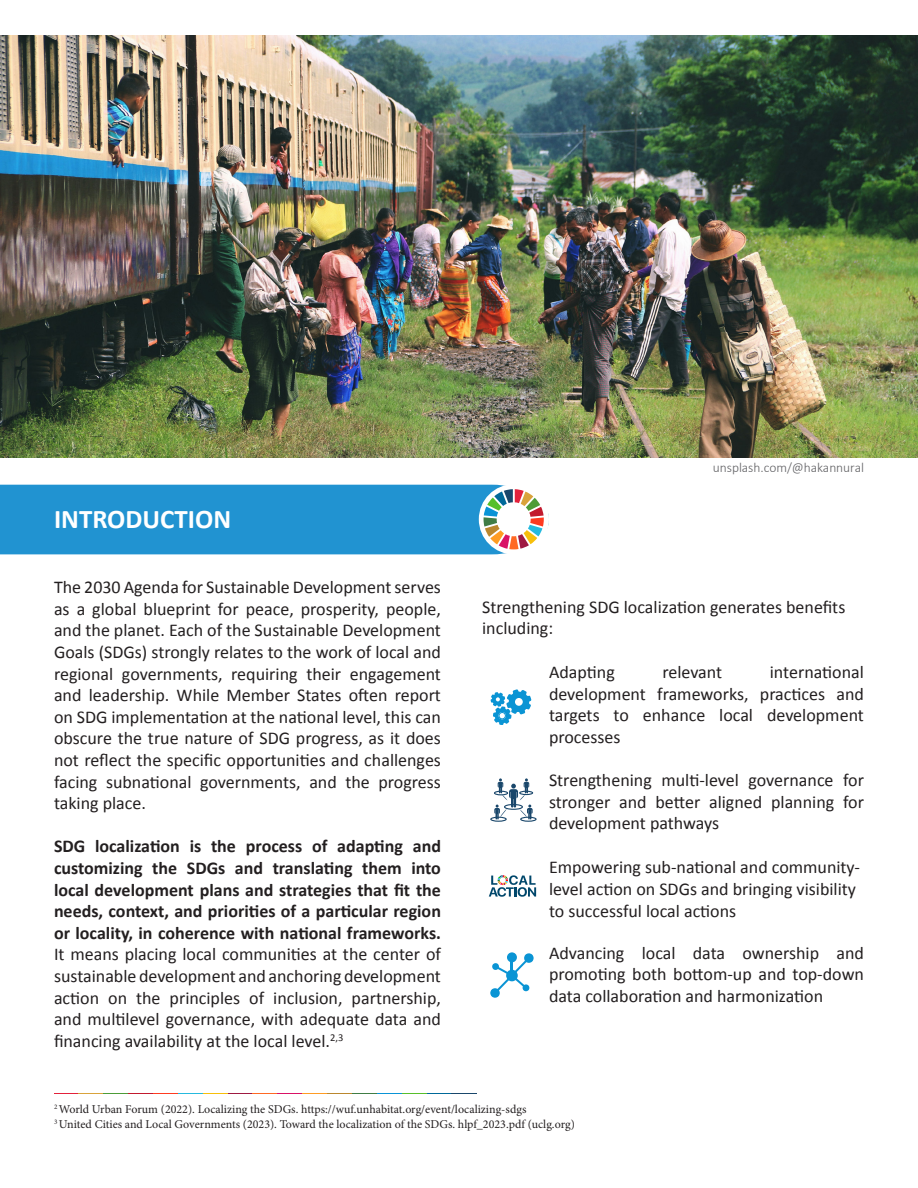
<style>
.page{position:relative;width:918px;height:1188px;background:#fff}
.page>*{position:absolute;margin:0;border:0;box-sizing:border-box;transform-origin:0 0}
.t1{font:700 27px "Calibri";color:#fff}
.t2{font:18px/21.6px "Calibri";color:#231f20;text-align:justify}
.t3{font:700 18px/21.6px "Calibri";color:#231f20;text-align:justify}
.t4{font:300 13.5px "Calibri";color:#616164}
.t5{font:12px "Minion Pro";color:#231f20}
.s1{font-weight:400}
</style>
<div class="page">
<svg style="left:0;top:485px;width:549px;height:69px;background:#3498ce"></svg>
<svg style="left:491px;top:689px;width:40px;height:36px"></svg>
<svg style="left:489px;top:875px;width:47px;height:22px"></svg>
<svg style="left:490px;top:953px;width:44px;height:45px"></svg>
<div style="left:507px;top:952px;width:10px;height:10px;background:#0a94d4;border-radius:50%"></div>
<img style="left:0;top:35px;width:918px;height:423px">
<div style="left:490px;top:817px;width:17px;height:5px;border:1px solid #1a476b;border-radius:50%"></div>
<div style="left:520px;top:817px;width:17px;height:5px;border:1px solid #1a476b;border-radius:50%"></div>
<svg style="left:493px;top:778px;width:40px;height:42px"></svg>
<p class="t1" style="left:54px;top:500px;width:179px">INTRODUCTION</p>
<p class="t2" style="left:54px;top:576px;width:389px">The 2030 Agenda for Sustainable Development serves as a global blueprint for peace, prosperity, people, and the planet. Each of the Sustainable Development Goals (SDGs) strongly relates to the work of local and regional governments, requiring their engagement and leadership. While Member States often report on SDG implementation at the national level, this can obscure the true nature of SDG progress, as it does not reflect the specific opportunities and challenges facing subnational governments, and the progress taking place.</p>
<p class="t3" style="left:54px;top:835px;width:389px">SDG localization is the process of adapting and customizing the SDGs and translating them into local development plans and strategies that fit the needs, context, and priorities of a particular region or locality, in coherence with national frameworks.<br><span class="s1">It means placing local communities at the center of sustainable development and anchoring development action on the principles of inclusion, partnership, and multilevel governance, with adequate data and financing availability at the local level.</span><sup>2,3</sup></p>
<p class="t4" style="left:713px;top:459px;width:153px">unsplash.com/@hakannural</p>
<p class="t2" style="left:482px;top:595px;width:365px">Strengthening SDG localization generates benefits including:</p>
<p class="t2" style="left:549px;top:661px;width:316px;text-indent:221px">international development frameworks, practices and targets to enhance local development processes</p>
<p class="t2" style="left:549px;top:769px;width:316px">Strengthening multi-level governance for stronger and better aligned planning for development pathways</p>
<p class="t2" style="left:549px;top:661px;width:67px">Adapting</p>
<p class="t2" style="left:662px;top:661px;width:61px">relevant</p>
<p class="t2" style="left:549px;top:856px;width:312px;text-align:left">Empowering sub-national and community&shy;level action on SDGs and bringing visibility to successful local actions</p>
<p class="t2" style="left:549px;top:942px;width:316px">Advancing local data ownership and promoting both bottom-up and top-down data collaboration and harmonization</p>
<p class="t5" style="left:54px;top:1101px;width:474px"><sup>2</sup> World Urban Forum (2022). Localizing the SDGs. https://wuf.unhabitat.org/event/localizing-sdgs</p>
<p class="t5" style="left:54px;top:1116px;width:522px"><sup>3</sup> United Cities and Local Governments (2023). Toward the localization of the SDGs. hlpf_2023.pdf (uclg.org)</p>
</div>
